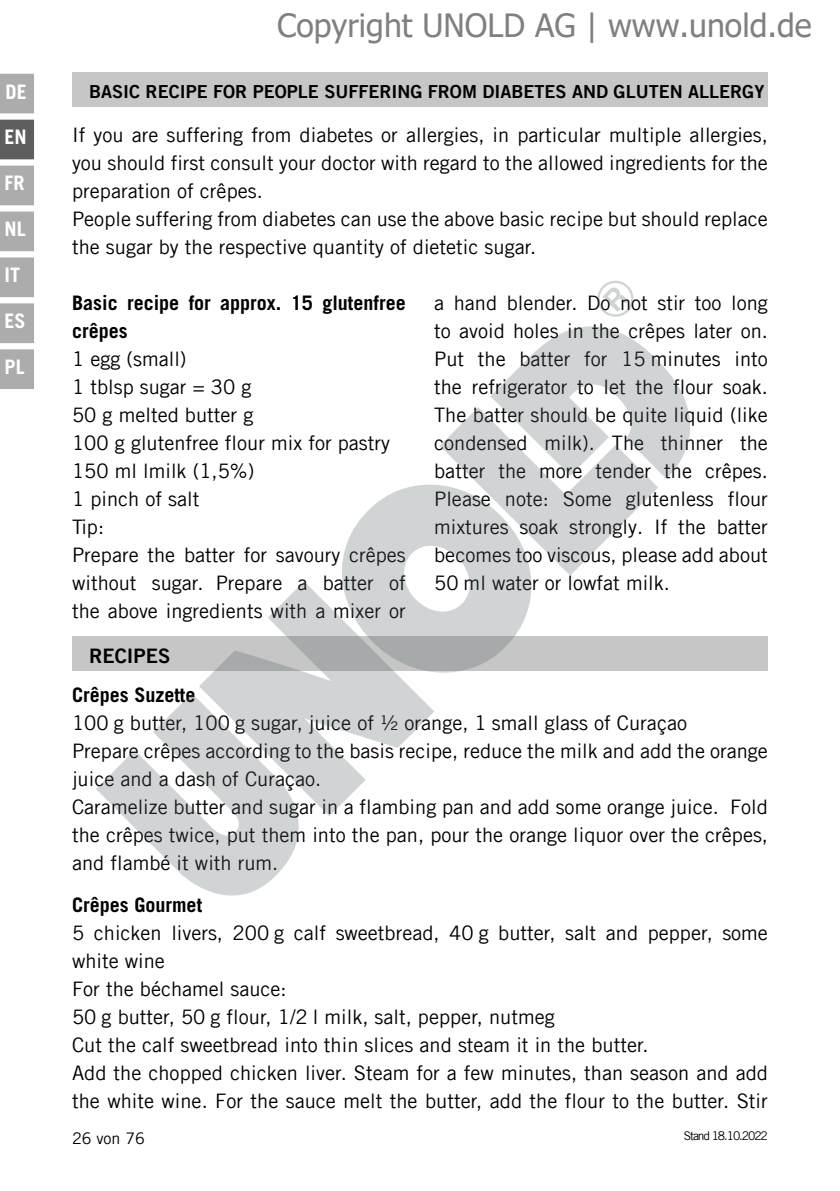
<style>
.page{position:relative;width:840px;height:1191px;background:#fff}
.page>*{position:absolute;margin:0;border:0;box-sizing:border-box;transform-origin:0 0}
.t1{font:32px "Tahoma";color:#808080}
.t2{font:20px/28px "Trade Gothic LT Com";color:#000}
.t3{font:700 20px/28px "Trade Gothic LT Com";color:#000}
.t4{font:700 20px "Trade Gothic LT Com";color:#fff}
.t5{font:20px "Trade Gothic LT Com Bd 2";color:#000}
.t6{font:18px "Trade Gothic LT Com Bd 2";color:#000}
.t7{font:16px "Trade Gothic LT Com";color:#000}
.t8{font:12px "Trade Gothic LT Com";letter-spacing:-.09em;color:#000}
</style>
<div class="page">
<div style="left:0;top:74px;width:34px;height:39px;background:#acacac"></div>
<div style="left:0;top:120px;width:34px;height:39px;background:#5f5e5e"></div>
<div style="left:0;top:166px;width:34px;height:39px;background:#acacac"></div>
<div style="left:0;top:211px;width:34px;height:40px;background:#acacac"></div>
<div style="left:0;top:257px;width:34px;height:40px;background:#acacac"></div>
<div style="left:0;top:303px;width:34px;height:40px;background:#acacac"></div>
<div style="left:0;top:349px;width:34px;height:40px;background:#acacac"></div>
<div style="left:72px;top:72px;width:695px;height:34px;background:#c6c6c6"></div>
<div style="left:72px;top:636px;width:695px;height:34px;background:#c6c6c6"></div>
<svg style="left:530px;top:326px;width:161px;height:153px;fill:#d0d4d5"></svg>
<svg style="left:440px;top:357px;width:218px;height:219px;fill:#d0d4d5"></svg>
<svg style="left:342px;top:447px;width:226px;height:226px;fill:#d0d4d5"></svg>
<svg style="left:199px;top:581px;width:235px;height:235px"></svg>
<svg style="left:96px;top:690px;width:231px;height:206px;fill:#d0d4d5"></svg>
<svg style="left:597px;top:280px;width:37px;height:37px"></svg>
<p class="t4" style="left:6px;top:80px;width:23px">DE</p>
<p class="t4" style="left:5px;top:125px;width:24px">EN</p>
<p class="t4" style="left:5px;top:171px;width:22px">FR</p>
<p class="t4" style="left:5px;top:217px;width:23px">NL</p>
<p class="t4" style="left:5px;top:262px;width:17px">IT</p>
<p class="t4" style="left:5px;top:308px;width:23px">ES</p>
<p class="t4" style="left:5px;top:354px;width:22px">PL</p>
<h1 class="t1" style="left:277px;top:4px;width:535px">Copyright UNOLD AG | www.unold.de</h1>
<p class="t6" style="left:89px;top:80px;width:676px">BASIC RECIPE FOR PEOPLE SUFFERING FROM DIABETES AND GLUTEN ALLERGY</p>
<p class="t2" style="left:72px;top:121px;width:697px">If you are suffering from diabetes or allergies, in particular multiple allergies, you should first consult your doctor with regard to the allowed ingredients for the preparation of crêpes.<br>People suffering from diabetes can use the above basic recipe but should replace the sugar by the respective quantity of dietetic sugar.</p>
<p class="t3" style="left:72px;top:289px;width:335px">Basic recipe for approx. 15 glutenfree crêpes</p>
<p class="t2" style="left:72px;top:345px;width:335px">1 egg (small)<br>1 tblsp sugar = 30 g<br>50 g melted butter g<br>100 g glutenfree flour mix for pastry<br>150 ml lmilk (1,5%)<br>1 pinch of salt<br>Tip:<br>Prepare the batter for savoury crêpes without sugar. Prepare a batter of the above ingredients with a mixer or</p>
<p class="t2" style="left:434px;top:289px;width:335px;text-align:justify">a hand blender. Do not stir too long to avoid holes in the crêpes later on.<br>Put the batter for 15 minutes into the refrigerator to let the flour soak.<br>The batter should be quite liquid (like condensed milk). The thinner the batter the more tender the crêpes.<br>Please note: Some glutenless flour mixtures soak strongly. If the batter becomes too viscous, please add about 50 ml water or lowfat milk.</p>
<p class="t5" style="left:89px;top:644px;width:83px">RECIPES</p>
<p class="t3" style="left:72px;top:681px;width:125px">Crêpes Suzette</p>
<p class="t2" style="left:72px;top:709px;width:697px">100 g butter, 100 g sugar, juice of ½ orange, 1 small glass of Curaçao<br>Prepare crêpes according to the basis recipe, reduce the milk and add the orange juice and a dash of Curaçao.<br>Caramelize butter and sugar in a flambing pan and add some orange juice. Fold the crêpes twice, put them into the pan, pour the orange liquor over the crêpes, and flambé it with rum.</p>
<p class="t3" style="left:72px;top:891px;width:131px">Crêpes Gourmet</p>
<p class="t2" style="left:72px;top:919px;width:697px">5 chicken livers, 200 g calf sweetbread, 40 g butter, salt and pepper, some white wine<br>For the béchamel sauce:<br>50 g butter, 50 g flour, 1/2 l milk, salt, pepper, nutmeg<br>Cut the calf sweetbread into thin slices and steam it in the butter.<br>Add the chopped chicken liver. Steam for a few minutes, than season and add the white wine. For the sauce melt the butter, add the flour to the butter. Stir</p>
<p class="t7" style="left:72px;top:1128px;width:74px">26 von 76</p>
<p class="t8" style="left:683px;top:1128px;width:85px">Stand 18.10.2022</p>
</div>
